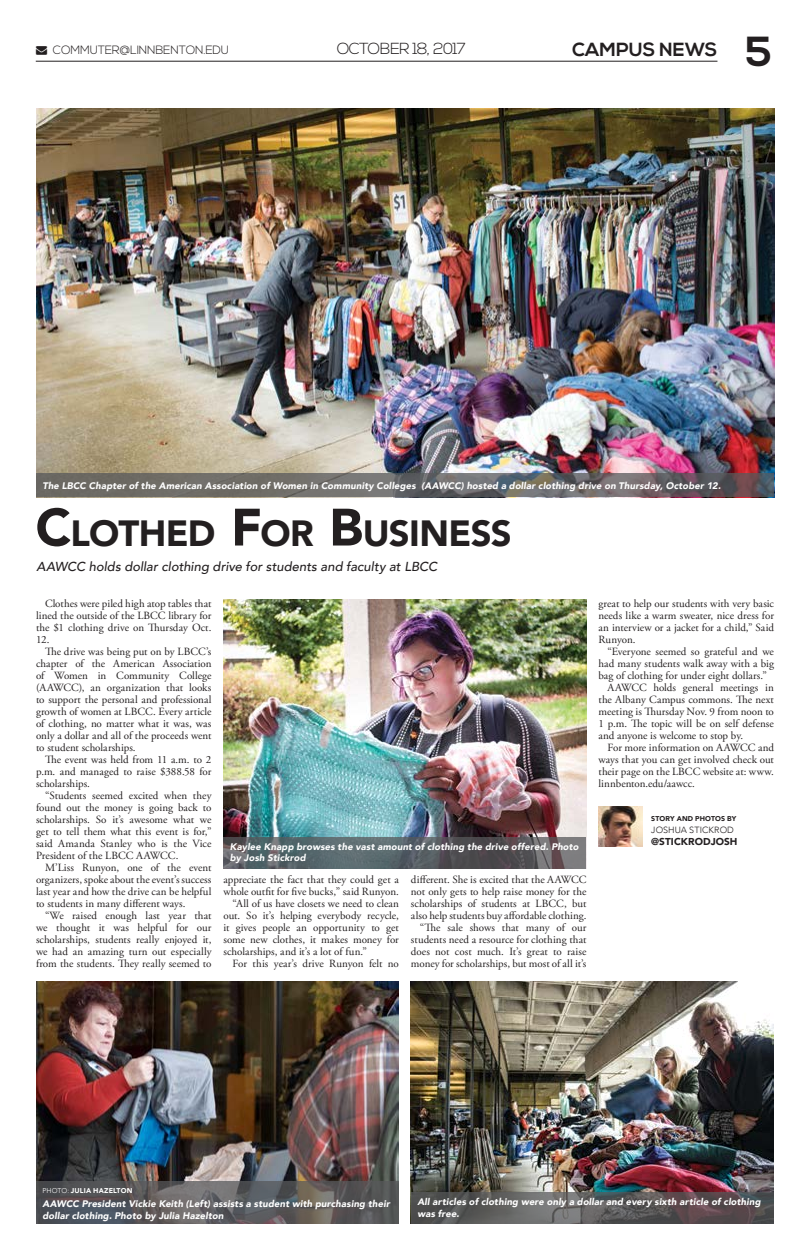
<style>
.page{position:relative;width:810px;height:1260px;background:#fff}
.page>*{position:absolute;margin:0;border:0;box-sizing:border-box;transform-origin:0 0}
.t1{font:900 36.4px "Avenir";letter-spacing:-.02em;color:#231f20}
.t2{font:700 19px "Nexa";letter-spacing:.005em;color:#231f20}
.t3{font:300 16px "Nexa";letter-spacing:-.05em;color:#231f20}
.t4{font:italic 500 13px "Avenir";color:#231f20}
.t5{font:300 12px "Nexa";letter-spacing:-.02em;color:#231f20}
.t6{font:11px/12px "Adobe Garamond Pro";color:#231f20;text-align:justify}
.t7{font:900 10px "Avenir";letter-spacing:.005em;color:#231f20}
.t8{font:italic 900 9.5px/11.5px "Avenir";letter-spacing:.015em;color:#fff}
.t9{font:300 9px "Avenir";letter-spacing:.01em;color:#231f20}
.t10{font:900 7px "Avenir";letter-spacing:.02em;color:#fff}
.t11{font:900 7px "Avenir";letter-spacing:.01em;color:#231f20}
.s1{font-size:42px}
.s2{font-size:52px}
.s3{font-weight:300}
</style>
<div class="page">
<hr style="left:36px;top:61px;width:681px;height:1px;background:#231f20">
<img style="left:598px;top:806px;width:44px;height:40px">
<img style="left:36px;top:108px;width:738px;height:366px">
<img style="left:410px;top:982px;width:364px;height:242px">
<img style="left:223px;top:600px;width:363px;height:269px">
<svg style="left:36px;top:474px;width:738px;height:23px;background:#6b6867"></svg>
<svg style="left:224px;top:837px;width:362px;height:31px;background:#5b6065"></svg>
<svg style="left:411px;top:1192px;width:363px;height:32px;background:#5c5859"></svg>
<img style="left:36px;top:982px;width:363px;height:200px">
<svg style="left:36px;top:1182px;width:363px;height:42px;background:#5b5b5d"></svg>
<p class="t5" style="left:36px;top:43px;width:195px">→ COMMUTER@LINNBENTON.EDU</p>
<h3 class="t3" style="left:337px;top:40px;width:131px">OCTOBER 18, 2017</h3>
<h2 class="t2" style="left:572px;top:39px;width:201px">CAMPUS NEWS <span class="s1">5</span></h2>
<p class="t8" style="left:42px;top:480px;width:680px">The LBCC Chapter of the American Association of Women in Community Colleges (AAWCC) hosted a dollar clothing drive on Thursday, October 12.</p>
<h1 class="t1" style="left:36px;top:502px;width:478px"><span class="s2">C</span>LOTHED <span class="s2">F</span>OR <span class="s2">B</span>USINESS</h1>
<p class="t4" style="left:36px;top:559px;width:402px">AAWCC holds dollar clothing drive for students and faculty at LBCC</p>
<p class="t6" style="left:36px;top:598px;width:177px;text-indent:9px">Clothes were piled high atop tables that lined the outside of the LBCC library for the $1 clothing drive on Thursday Oct.<br>12.</p>
<p class="t6" style="left:36px;top:646px;width:177px;text-indent:9px">The drive was being put on by LBCC’s chapter of the American Association of Women in Community College (AAWCC), an organization that looks to support the personal and professional growth of women at LBCC. Every article of clothing, no matter what it was, was only a dollar and all of the proceeds went to student scholarships.</p>
<p class="t6" style="left:36px;top:754px;width:177px;text-indent:9px">The event was held from 11 a.m. to 2 p.m. and managed to raise $388.58 for scholarships.</p>
<p class="t6" style="left:36px;top:790px;width:177px;text-indent:9px">“Students seemed excited when they found out the money is going back to scholarships. So it’s awesome what we get to tell them what this event is for,” said Amanda Stanley who is the Vice President of the LBCC AAWCC.</p>
<p class="t6" style="left:36px;top:862px;width:177px;text-indent:9px">M’Liss Runyon, one of the event organizers, spoke about the event’s success last year and how the drive can be helpful to students in many different ways.</p>
<p class="t6" style="left:36px;top:910px;width:177px;text-indent:9px">“We raised enough last year that we thought it was helpful for our scholarships, students really enjoyed it, we had an amazing turn out especially from the students. They really seemed to</p>
<p class="t8" style="left:230px;top:841px;width:350px">Kaylee Knapp browses the vast amount of clothing the drive offered. Photo by Josh Stickrod</p>
<p class="t6" style="left:223px;top:873px;width:177px">appreciate the fact that they could get a</p>
<p class="t6" style="left:223px;top:885px;width:177px">whole outfit for five bucks,” said Runyon.</p>
<p class="t6" style="left:232px;top:897px;width:168px">“All of us have closets we need to clean</p>
<p class="t6" style="left:223px;top:909px;width:177px">out. So it’s helping everybody recycle,</p>
<p class="t6" style="left:223px;top:921px;width:177px">it gives people an opportunity to get</p>
<p class="t6" style="left:223px;top:933px;width:177px">some new clothes, it makes money for</p>
<p class="t6" style="left:223px;top:945px;width:145px">scholarships, and it’s a lot of fun.”</p>
<p class="t6" style="left:232px;top:957px;width:168px">For this year’s drive Runyon felt no</p>
<p class="t6" style="left:411px;top:873px;width:177px;text-align:right">different. She is excited that the AAWCC not only gets to help raise money for the scholarships of students at LBCC, but also help students buy affordable clothing. “The sale shows that many of our students need a resource for clothing that does not cost much. It’s great to raise money for scholarships, but most of all it’s</p>
<p class="t6" style="left:598px;top:598px;width:177px">great to help our students with very basic needs like a warm sweater, nice dress for an interview or a jacket for a child,” Said Runyon.</p>
<p class="t6" style="left:607px;top:646px;width:168px">“Everyone seemed so grateful and we</p>
<p class="t6" style="left:598px;top:658px;width:177px">had many students walk away with a big</p>
<p class="t6" style="left:598px;top:670px;width:170px">bag of clothing for under eight dollars.”</p>
<p class="t6" style="left:607px;top:682px;width:168px">AAWCC holds general meetings in</p>
<p class="t6" style="left:598px;top:694px;width:177px">the Albany Campus commons. The next</p>
<p class="t6" style="left:598px;top:706px;width:177px">meeting is Thursday Nov. 9 from noon to</p>
<p class="t6" style="left:598px;top:718px;width:177px">1 p.m. The topic will be on self defense</p>
<p class="t6" style="left:598px;top:730px;width:146px">and anyone is welcome to stop by.</p>
<p class="t6" style="left:607px;top:742px;width:168px">For more information on AAWCC and</p>
<p class="t6" style="left:598px;top:754px;width:177px">ways that you can get involved check out</p>
<p class="t6" style="left:598px;top:766px;width:177px">their page on the LBCC website at: www.</p>
<p class="t6" style="left:598px;top:778px;width:98px">linnbenton.edu/aawcc.</p>
<p class="t11" style="left:651px;top:813px;width:87px">STORY AND PHOTOS BY</p>
<p class="t9" style="left:651px;top:825px;width:84px">JOSHUA STICKROD</p>
<p class="t7" style="left:651px;top:833px;width:88px">@STICKRODJOSH</p>
<p class="t10" style="left:42px;top:1185px;width:91px"><span class="s3">PHOTO:</span> JULIA HAZELTON</p>
<p class="t8" style="left:42px;top:1198px;width:349px">AAWCC President Vickie Keith (Left) assists a student with purchasing their dollar clothing. Photo by Julia Hazelton</p>
<p class="t8" style="left:417px;top:1196px;width:345px">All articles of clothing were only a dollar and every sixth article of clothing was free.</p>
</div>
